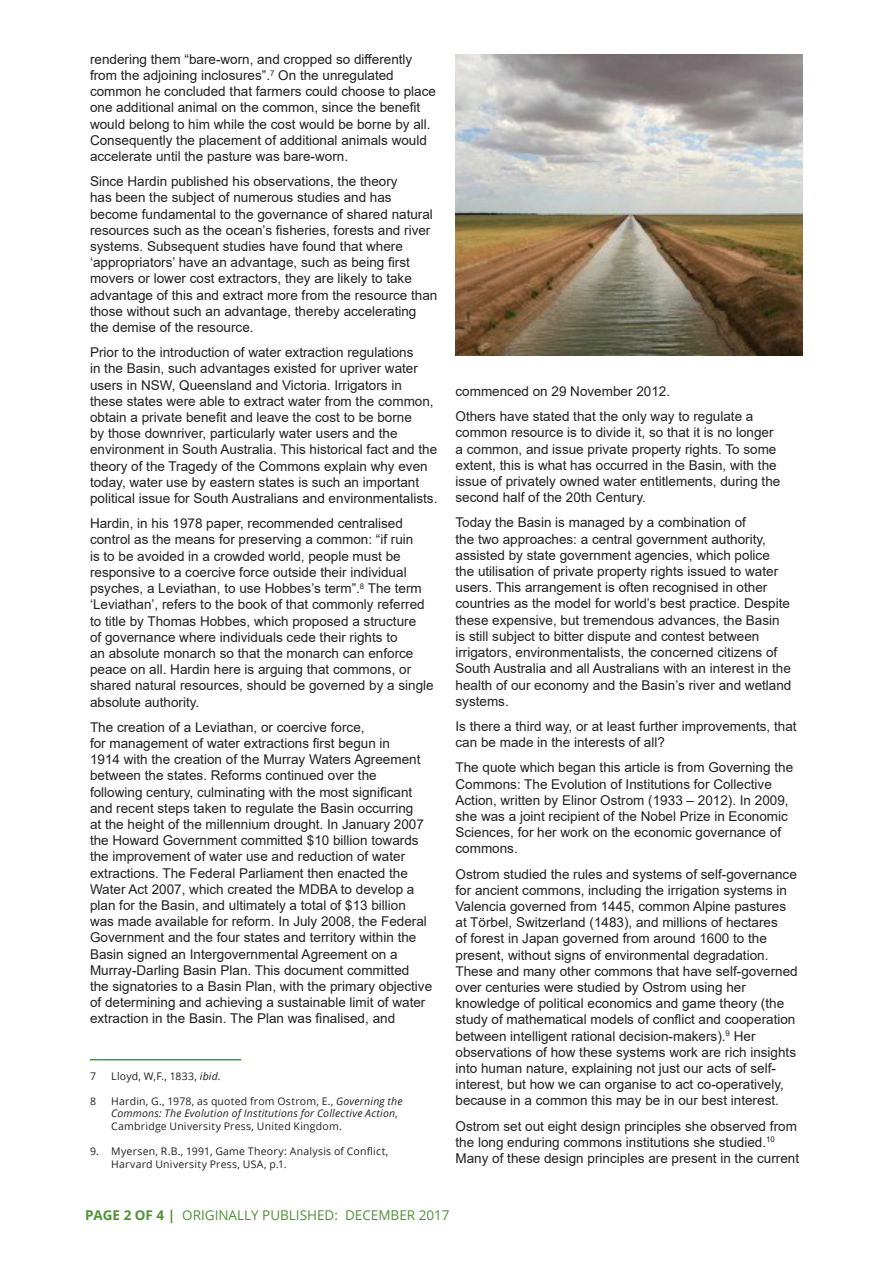
<style>
.page{position:relative;width:893px;height:1263px;background:#fff}
.page>*{position:absolute;margin:0;border:0;box-sizing:border-box;transform-origin:0 0}
.Body_Text{font:13.5px/16.2px "Arial";color:#231f20}
.t1{font:13.5px "Open Sans";color:#4f9236}
.footnotes{font:10.5px/12.6px "Open Sans";letter-spacing:.02em;color:#231f20}
.s1{font-style:italic}
.s2{font-weight:700}
</style>
<div class="page">
<hr style="left:90px;top:1059px;width:151px;height:1px;background:#4f9236">
<img style="left:455px;top:54px;width:348px;height:302px">
<p class="Body_Text" style="left:90px;top:51px;width:347px">rendering them “bare-worn, and cropped so differently from the adjoining inclosures”.<sup>7</sup> On the unregulated common he concluded that farmers could choose to place one additional animal on the common, since the benefit would belong to him while the cost would be borne by all.<br>Consequently the placement of additional animals would accelerate until the pasture was bare-worn.</p>
<p class="Body_Text" style="left:90px;top:173px;width:349px">Since Hardin published his observations, the theory<br>has been the subject of numerous studies and has become fundamental to the governance of shared natural resources such as the ocean’s fisheries, forests and river systems. Subsequent studies have found that where ‘appropriators’ have an advantage, such as being first movers or lower cost extractors, they are likely to take advantage of this and extract more from the resource than those without such an advantage, thereby accelerating the demise of the resource.</p>
<p class="Body_Text" style="left:90px;top:344px;width:349px">Prior to the introduction of water extraction regulations<br>in the Basin, such advantages existed for upriver water users in NSW, Queensland and Victoria. Irrigators in these states were able to extract water from the common, obtain a private benefit and leave the cost to be borne<br>by those downriver, particularly water users and the environment in South Australia. This historical fact and the theory of the Tragedy of the Commons explain why even today, water use by eastern states is such an important political issue for South Australians and environmentalists.</p>
<p class="Body_Text" style="left:90px;top:515px;width:345px">Hardin, in his 1978 paper, recommended centralised control as the means for preserving a common: “if ruin<br>is to be avoided in a crowded world, people must be responsive to a coercive force outside their individual psyches, a Leviathan, to use Hobbes’s term”.<sup>8</sup> The term ‘Leviathan’, refers to the book of that commonly referred to title by Thomas Hobbes, which proposed a structure<br>of governance where individuals cede their rights to<br>an absolute monarch so that the monarch can enforce peace on all. Hardin here is arguing that commons, or shared natural resources, should be governed by a single absolute authority.</p>
<p class="Body_Text" style="left:90px;top:719px;width:344px">The creation of a Leviathan, or coercive force,<br>for management of water extractions first begun in<br>1914 with the creation of the Murray Waters Agreement between the states. Reforms continued over the following century, culminating with the most significant and recent steps taken to regulate the Basin occurring<br>at the height of the millennium drought. In January 2007 the Howard Government committed $10 billion towards the improvement of water use and reduction of water extractions. The Federal Parliament then enacted the Water Act 2007, which created the MDBA to develop a plan for the Basin, and ultimately a total of $13 billion was made available for reform. In July 2008, the Federal Government and the four states and territory within the Basin signed an Intergovernmental Agreement on a Murray-Darling Basin Plan. This document committed<br>the signatories to a Basin Plan, with the primary objective of determining and achieving a sustainable limit of water extraction in the Basin. The Plan was finalised, and</p>
<p class="footnotes" style="left:90px;top:1069px;width:8px">7</p>
<p class="footnotes" style="left:111px;top:1069px;width:111px">Lloyd, W,F., 1833, <span class="s1">ibid.</span></p>
<p class="footnotes" style="left:90px;top:1094px;width:8px">8</p>
<p class="footnotes" style="left:111px;top:1094px;width:293px">Hardin, G., 1978, as quoted from Ostrom, E., <span class="s1">Governing the<br>Commons: The Evolution of Institutions for Collective Action</span>,<br>Cambridge University Press, United Kingdom.</p>
<p class="footnotes" style="left:111px;top:1145px;width:279px;text-indent:-21px">9. Myersen, R.B., 1991, Game Theory: Analysis of Conflict,<br>Harvard University Press, USA, p.1.</p>
<p class="Body_Text" style="left:455px;top:383px;width:216px">commenced on 29 November 2012.</p>
<p class="Body_Text" style="left:455px;top:408px;width:326px">Others have stated that the only way to regulate a common resource is to divide it, so that it is no longer a common, and issue private property rights. To some extent, this is what has occurred in the Basin, with the issue of privately owned water entitlements, during the second half of the 20th Century.</p>
<p class="Body_Text" style="left:455px;top:514px;width:337px">Today the Basin is managed by a combination of<br>the two approaches: a central government authority, assisted by state government agencies, which police the utilisation of private property rights issued to water users. This arrangement is often recognised in other countries as the model for world’s best practice. Despite these expensive, but tremendous advances, the Basin is still subject to bitter dispute and contest between irrigators, environmentalists, the concerned citizens of South Australia and all Australians with an interest in the health of our economy and the Basin’s river and wetland systems.</p>
<p class="Body_Text" style="left:455px;top:718px;width:343px">Is there a third way, or at least further improvements, that can be made in the interests of all?</p>
<p class="Body_Text" style="left:455px;top:759px;width:339px">The quote which began this article is from Governing the Commons: The Evolution of Institutions for Collective Action, written by Elinor Ostrom (1933 – 2012). In 2009, she was a joint recipient of the Nobel Prize in Economic Sciences, for her work on the economic governance of commons.</p>
<p class="Body_Text" style="left:455px;top:865px;width:344px">Ostrom studied the rules and systems of self-governance for ancient commons, including the irrigation systems in Valencia governed from 1445, common Alpine pastures at Törbel, Switzerland (1483), and millions of hectares<br>of forest in Japan governed from around 1600 to the present, without signs of environmental degradation.<br>These and many other commons that have self-governed over centuries were studied by Ostrom using her knowledge of political economics and game theory (the study of mathematical models of conflict and cooperation between intelligent rational decision-makers).<sup>9</sup> Her observations of how these systems work are rich insights into human nature, explaining not just our acts of self&shy;interest, but how we can organise to act co-operatively, because in a common this may be in our best interest.</p>
<p class="Body_Text" style="left:455px;top:1117px;width:345px">Ostrom set out eight design principles she observed from the long enduring commons institutions she studied.<sup>10<br></sup>Many of these design principles are present in the current</p>
<p class="t1" style="left:85px;top:1206px;width:366px"><span class="s2">PAGE 2 OF 4 |</span> ORIGINALLY PUBLISHED: DECEMBER 2017</p>
</div>
